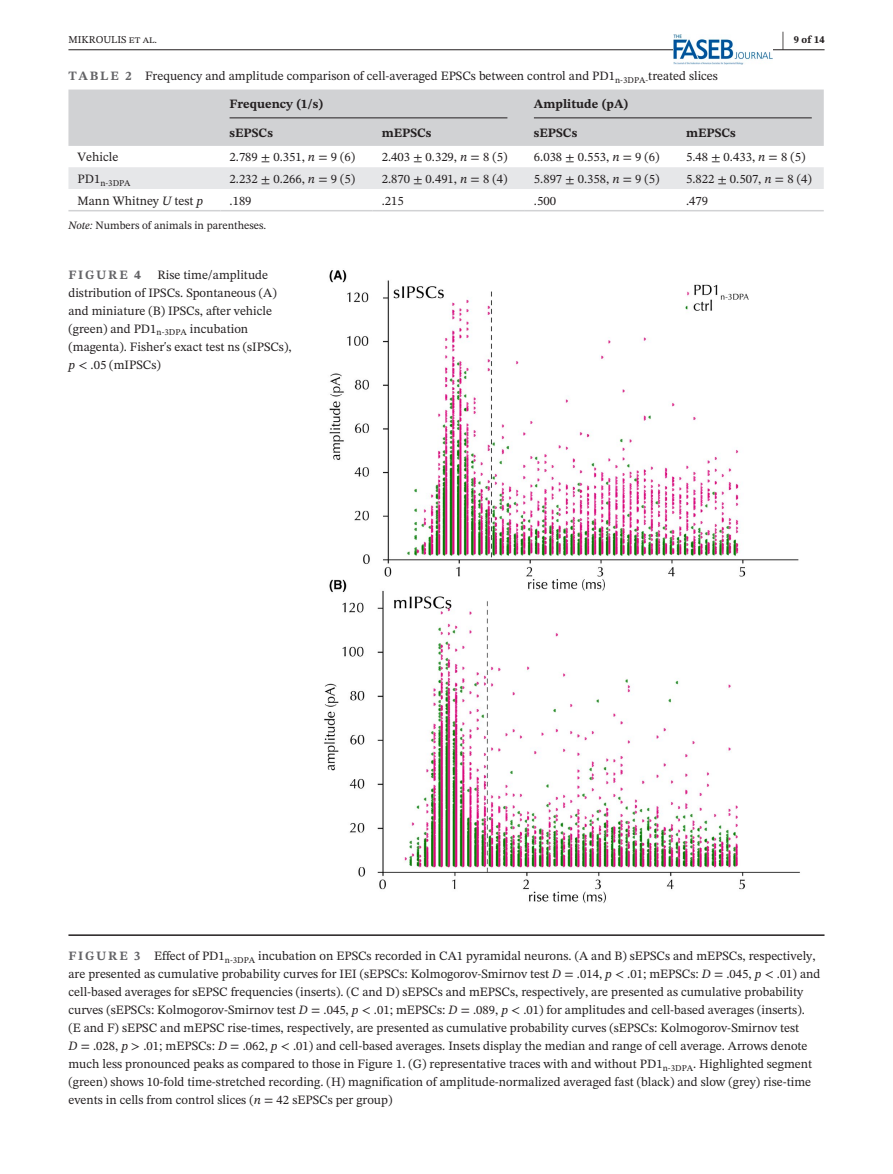
<style>
.page{position:relative;width:893px;height:1174px;background:#fff}
.page>*{position:absolute;margin:0;border:0;box-sizing:border-box;transform-origin:0 0}
.t1{font:700 21px "STIX Two Text";color:#231f20;scale:.42 1}
.t2{font:12.75px/18px "STIX Two Text";color:#231f20}
.t3{font:700 12.75px "STIX Two Text";color:#231f20}
.t4{font:700 12.75px "STIX Two Text";letter-spacing:.14em;color:#636366}
.t5{font:11.25px "STIX Two Text";color:#231f20}
.t6{font:10.5px "STIX Two Text";color:#231f20}
.t7{font:700 10.5px "STIX Two Text";color:#231f20}
.t8{font:8.85px "STIX Two Text";color:#231f20}
.s1{font-weight:700;color:#636366}
.s2{font-style:italic}
</style>
<div class="page">
<hr style="left:68px;top:49px;width:756px;height:1px;background:#231f20">
<img style="left:673px;top:35px;width:99px;height:30px">
<hr style="left:68px;top:934px;width:756px;height:2px;background:#231f20">
<div style="left:68px;top:90px;width:756px;height:56px;background:#d1d2d4"></div>
<div style="left:68px;top:167px;width:756px;height:22px;background:#e6e7e9"></div>
<hr style="left:68px;top:210px;width:153px;height:1px;background:#d1d2d4">
<hr style="left:221px;top:210px;width:152px;height:1px;background:#d1d2d4">
<hr style="left:373px;top:210px;width:152px;height:1px;background:#d1d2d4">
<hr style="left:525px;top:210px;width:152px;height:1px;background:#d1d2d4">
<hr style="left:677px;top:210px;width:147px;height:1px;background:#d1d2d4">
<hr style="left:230px;top:117px;width:277px;height:1px;background:#231f20">
<hr style="left:534px;top:117px;width:278px;height:1px;background:#231f20">
<img style="left:324px;top:270px;width:476px;height:634px">
<h1 class="t1" style="left:782px;top:24px;width:8px">|</h1>
<p class="t6" style="left:68px;top:32px;width:90px">MIKROULIS et al.</p>
<p class="t7" style="left:794px;top:32px;width:32px">9 of 14</p>
<p class="t2" style="left:68px;top:66px;width:651px"><span class="s1">TABLE 2</span> Frequency and amplitude comparison of cell-averaged EPSCs between control and PD1<sub>n-3DPA-</sub>treated slices</p>
<p class="t3" style="left:230px;top:95px;width:95px">Frequency (1/s)</p>
<p class="t3" style="left:534px;top:95px;width:96px">Amplitude (pA)</p>
<p class="t3" style="left:230px;top:123px;width:45px">sEPSCs</p>
<p class="t3" style="left:382px;top:123px;width:51px">mEPSCs</p>
<p class="t3" style="left:534px;top:123px;width:45px">sEPSCs</p>
<p class="t3" style="left:686px;top:123px;width:51px">mEPSCs</p>
<p class="t2" style="left:77px;top:148px;width:42px">Vehicle</p>
<p class="t2" style="left:230px;top:148px;width:127px">2.789 ± 0.351, <span class="s2">n</span> = 9 (6)</p>
<p class="t2" style="left:382px;top:148px;width:127px">2.403 ± 0.329, <span class="s2">n</span> = 8 (5)</p>
<p class="t2" style="left:534px;top:148px;width:127px">6.038 ± 0.553, <span class="s2">n</span> = 9 (6)</p>
<p class="t2" style="left:686px;top:148px;width:121px">5.48 ± 0.433, <span class="s2">n</span> = 8 (5)</p>
<p class="t8" style="left:77px;top:177px;width:55px"><sup>PD1</sup>n-3DPA</p>
<p class="t2" style="left:230px;top:170px;width:127px">2.232 ± 0.266, <span class="s2">n</span> = 9 (5)</p>
<p class="t2" style="left:382px;top:170px;width:127px">2.870 ± 0.491, <span class="s2">n</span> = 8 (4)</p>
<p class="t2" style="left:534px;top:170px;width:127px">5.897 ± 0.358, <span class="s2">n</span> = 9 (5)</p>
<p class="t2" style="left:686px;top:170px;width:127px">5.822 ± 0.507, <span class="s2">n</span> = 8 (4)</p>
<p class="t2" style="left:77px;top:191px;width:127px">Mann Whitney <span class="s2">U</span> test <span class="s2">p</span></p>
<p class="t2" style="left:230px;top:191px;width:24px">.189</p>
<p class="t2" style="left:382px;top:191px;width:24px">.215</p>
<p class="t2" style="left:534px;top:191px;width:24px">.500</p>
<p class="t2" style="left:686px;top:191px;width:24px">.479</p>
<p class="t5" style="left:68px;top:218px;width:199px"><span class="s2">Note:</span> Numbers of animals in parentheses.</p>
<p class="t4" style="left:68px;top:265px;width:74px">FIGURE 4</p>
<p class="t2" style="left:68px;top:265px;width:225px;text-indent:89px">Rise time/amplitude distribution of IPSCs. Spontaneous (A) and miniature (B) IPSCs, after vehicle (green) and PD1<sub>n-3DPA</sub> incubation (magenta). Fisher's exact test ns (sIPSCs), <span class="s2">p</span> &lt; .05 (mIPSCs)</p>
<p class="t2" style="left:68px;top:946px;width:753px"><span class="s1">FIGURE 3</span> Effect of PD1<sub>n-3DPA</sub> incubation on EPSCs recorded in CA1 pyramidal neurons. (A and B) sEPSCs and mEPSCs, respectively, are presented as cumulative probability curves for IEI (sEPSCs: Kolmogorov-Smirnov test <span class="s2">D</span> = .014, <span class="s2">p</span> &lt; .01; mEPSCs: <span class="s2">D</span> = .045, <span class="s2">p</span> &lt; .01) and cell-based averages for sEPSC frequencies (inserts). (C and D) sEPSCs and mEPSCs, respectively, are presented as cumulative probability curves (sEPSCs: Kolmogorov-Smirnov test <span class="s2">D</span> = .045, <span class="s2">p</span> &lt; .01; mEPSCs: <span class="s2">D</span> = .089, <span class="s2">p</span> &lt; .01) for amplitudes and cell-based averages (inserts). (E and F) sEPSC and mEPSC rise-times, respectively, are presented as cumulative probability curves (sEPSCs: Kolmogorov-Smirnov test<br><span class="s2">D</span> = .028, <span class="s2">p</span> &gt; .01; mEPSCs: <span class="s2">D</span> = .062, <span class="s2">p</span> &lt; .01) and cell-based averages. Insets display the median and range of cell average. Arrows denote much less pronounced peaks as compared to those in Figure 1. (G) representative traces with and without PD1<sub>n-3DPA</sub>. Highlighted segment (green) shows 10-fold time-stretched recording. (H) magnification of amplitude-normalized averaged fast (black) and slow (grey) rise-time events in cells from control slices (<span class="s2">n</span> = 42 sEPSCs per group)</p>
</div>
